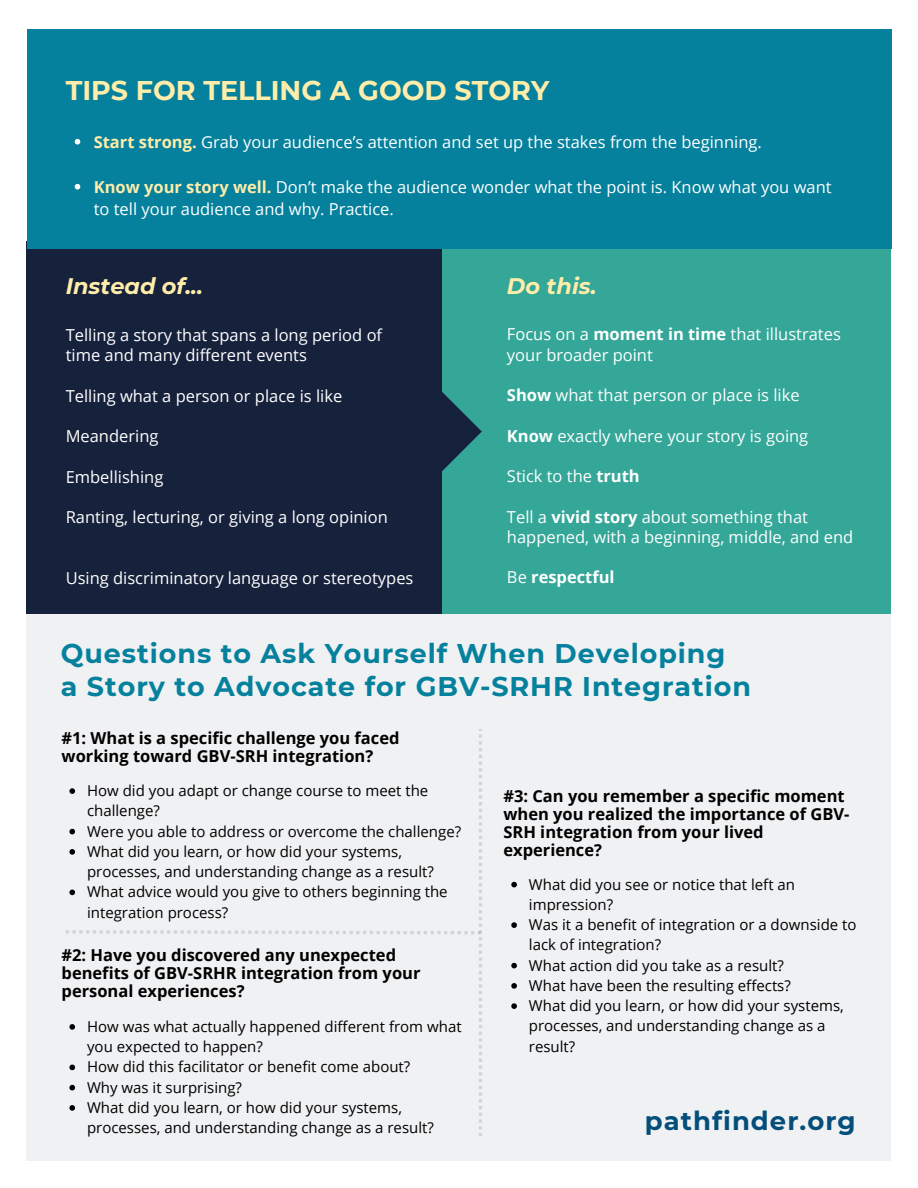
<style>
.page{position:relative;width:918px;height:1188px;background:#fff}
.page>*{position:absolute;margin:0;border:0;box-sizing:border-box;transform-origin:0 0}
.t1{font:700 27px "Montserrat";letter-spacing:.035em;color:#05819d}
.t2{font:700 27px "Montserrat";color:#ffeda9}
.t3{font:700 25.95px "Montserrat";letter-spacing:.04em;color:#034e7b}
.t4{font:italic 700 22.5px "Montserrat";color:#ffeda9}
.t5{font:16.5px/20.2px "Open Sans";color:#fff}
.t6{font:700 16.5px/18px "Open Sans";color:#000}
.t7{font:700 16.5px "Open Sans";color:#fff}
.t8{font:15px/20.2px "Open Sans";color:#000}
.s1{font-weight:700;color:#ffeda9}
.s2{font-weight:700}
.s3{font-weight:400}
</style>
<div class="page">
<div style="left:27px;top:594px;width:864px;height:566px;background:#f0f1f3"></div>
<div style="left:442px;top:236px;width:449px;height:378px;background:#34a798"></div>
<div style="left:27px;top:242px;width:415px;height:372px;background:#16213c"></div>
<div style="left:27px;top:29px;width:864px;height:219px;background:#05819d"></div>
<svg style="left:442px;top:392px;width:40px;height:79px"></svg>
<svg style="left:75px;top:139px;width:5px;height:6px"></svg>
<svg style="left:75px;top:184px;width:5px;height:6px"></svg>
<svg style="left:511px;top:882px;width:6px;height:5px"></svg>
<svg style="left:511px;top:922px;width:6px;height:6px"></svg>
<svg style="left:511px;top:963px;width:6px;height:5px"></svg>
<svg style="left:511px;top:983px;width:6px;height:6px"></svg>
<svg style="left:511px;top:1003px;width:6px;height:6px"></svg>
<svg style="left:66px;top:729px;width:416px;height:407px"></svg>
<p class="t2" style="left:66px;top:74px;width:485px">TIPS FOR TELLING A GOOD STORY</p>
<p class="t5" style="left:94px;top:131px;width:670px"><span class="s1">Start strong.</span> Grab your audience’s attention and set up the stakes from the beginning.</p>
<p class="t5" style="left:94px;top:175px;width:739px;line-height:22.5px"><span class="s1">Know your story well.</span> Don’t make the audience wonder what the point is. Know what you want to tell your audience and why. Practice.</p>
<p class="t4" style="left:66px;top:272px;width:139px">Instead of...</p>
<p class="t5" style="left:66px;top:324px;width:318px">Telling a story that spans a long period of time and many different events</p>
<p class="t5" style="left:66px;top:385px;width:278px">Telling what a person or place is like</p>
<p class="t5" style="left:66px;top:426px;width:94px">Meandering</p>
<p class="t5" style="left:66px;top:466px;width:99px">Embellishing</p>
<p class="t5" style="left:66px;top:507px;width:324px">Ranting, lecturing, or giving a long opinion</p>
<p class="t5" style="left:66px;top:567px;width:349px">Using discriminatory language or stereotypes</p>
<p class="t4" style="left:507px;top:272px;width:91px">Do this.</p>
<p class="t5" style="left:507px;top:324px;width:335px">Focus on a <span class="s2">moment in time</span> that illustrates your broader point</p>
<p class="t5" style="left:507px;top:385px;width:294px"><span class="s2">Show</span> what that person or place is like</p>
<p class="t5" style="left:507px;top:425px;width:303px"><span class="s2">Know</span> exactly where your story is going</p>
<p class="t5" style="left:507px;top:466px;width:134px">Stick to the <span class="s2">truth</span></p>
<p class="t5" style="left:507px;top:506px;width:348px">Tell a <span class="s2">vivid story</span> about something that happened, with a beginning, middle, and end</p>
<p class="t7" style="left:507px;top:566px;width:109px"><span class="s3">Be</span> respectful</p>
<p class="t1" style="left:61px;top:637px;width:666px">Questions to Ask Yourself When Developing</p>
<p class="t1" style="left:61px;top:670px;width:692px">a Story to Advocate for GBV-SRHR Integration</p>
<p class="t6" style="left:62px;top:729px;width:339px">#1: What is a specific challenge you faced working toward GBV-SRH integration?</p>
<p class="t8" style="left:87px;top:780px;width:343px">How did you adapt or change course to meet the challenge?</p>
<p class="t8" style="left:87px;top:821px;width:376px">Were you able to address or overcome the challenge?</p>
<p class="t8" style="left:87px;top:841px;width:348px">What did you learn, or how did your systems, processes, and understanding change as a result?</p>
<p class="t8" style="left:87px;top:881px;width:362px">What advice would you give to others beginning the integration process?</p>
<p class="t6" style="left:62px;top:946px;width:360px">#2: Have you discovered any unexpected benefits of GBV-SRHR integration from your personal experiences?</p>
<p class="t8" style="left:87px;top:1016px;width:376px">How was what actually happened different from what you expected to happen?</p>
<p class="t8" style="left:87px;top:1057px;width:325px">How did this facilitator or benefit come about?</p>
<p class="t8" style="left:87px;top:1077px;width:156px">Why was it surprising?</p>
<p class="t8" style="left:87px;top:1097px;width:348px">What did you learn, or how did your systems, processes, and understanding change as a result?</p>
<p class="t6" style="left:503px;top:787px;width:348px">#3: Can you remember a specific moment when you realized the importance of GBV-<br>SRH integration from your lived experience?</p>
<p class="t8" style="left:529px;top:874px;width:268px">What did you see or notice that left an impression?</p>
<p class="t8" style="left:529px;top:914px;width:329px">Was it a benefit of integration or a downside to lack of integration?</p>
<p class="t8" style="left:529px;top:955px;width:256px">What action did you take as a result?</p>
<p class="t8" style="left:529px;top:975px;width:263px">What have been the resulting effects?</p>
<p class="t8" style="left:529px;top:995px;width:316px">What did you learn, or how did your systems, processes, and understanding change as a result?</p>
<p class="t3" style="left:645px;top:1105px;width:212px">pathfinder.org</p>
</div>
